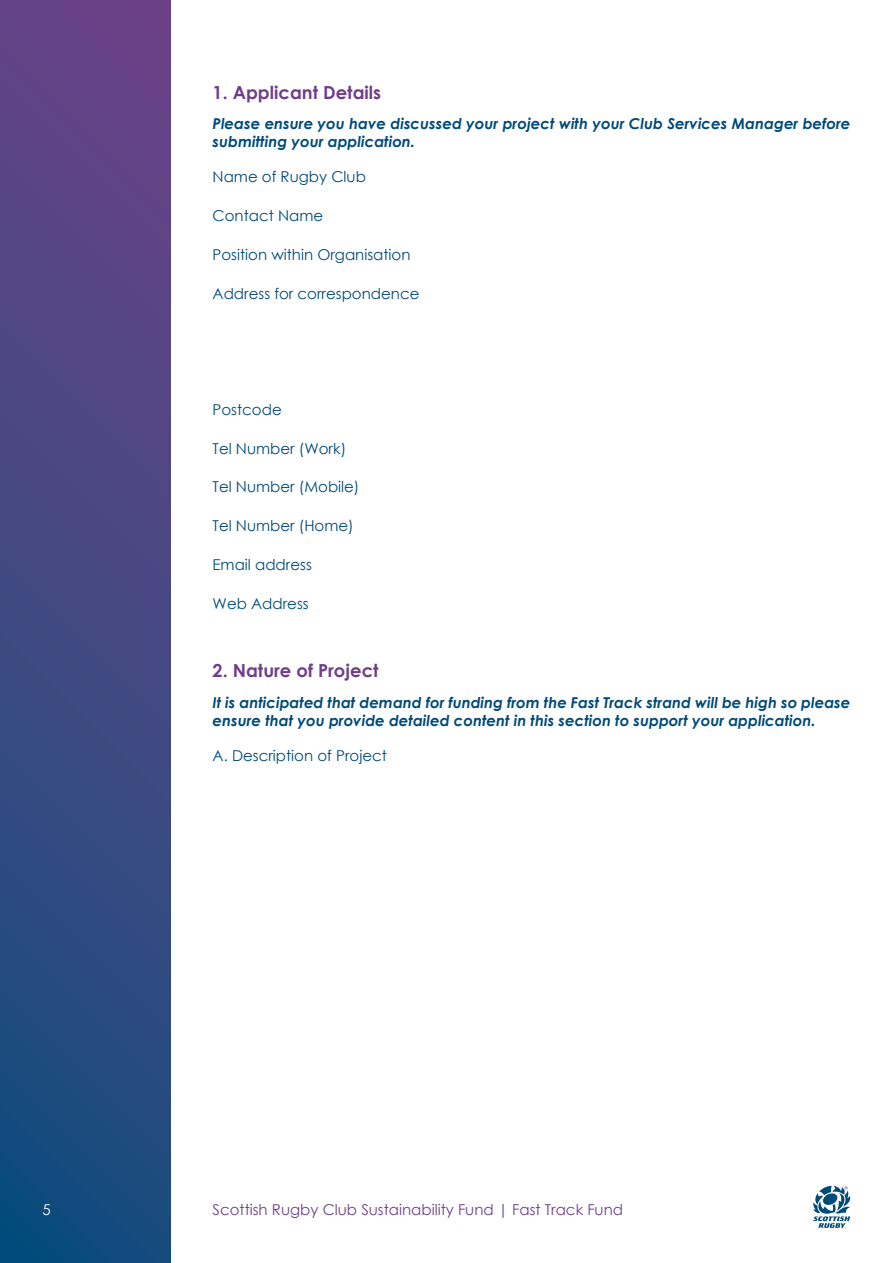
<style>
.page{position:relative;width:893px;height:1263px;background:#fff}
.page>*{position:absolute;margin:0;border:0;box-sizing:border-box;transform-origin:0 0}
.t1{font:700 18px "Century Gothic";color:#6e3f87}
.t2{font:italic 700 15px/18px "Century Gothic";color:#004a7a}
.t3{font:15px "Century Gothic";color:#004a7a}
.t4{font:15px "Century Gothic";color:#6e3f87}
.t5{font:15px "Century Gothic";color:#fff}
</style>
<div class="page">
<div style="left:0;top:0;width:170px;height:1263px;background:linear-gradient(to bottom,#6c4388,#144d7d)"></div>
<svg style="left:813px;top:1186px;width:37px;height:42px"></svg>
<p class="t1" style="left:213px;top:78px;width:170px">1. Applicant Details</p>
<p class="t2" style="left:213px;top:114px;width:639px">Please ensure you have discussed your project with your Club Services Manager before submitting your application.</p>
<p class="t3" style="left:213px;top:166px;width:155px">Name of Rugby Club</p>
<p class="t3" style="left:213px;top:205px;width:112px">Contact Name</p>
<p class="t3" style="left:213px;top:244px;width:199px">Position within Organisation</p>
<p class="t3" style="left:213px;top:283px;width:208px">Address for correspondence</p>
<p class="t3" style="left:213px;top:399px;width:71px">Postcode</p>
<p class="t3" style="left:213px;top:438px;width:135px">Tel Number (Work)</p>
<p class="t3" style="left:213px;top:476px;width:148px">Tel Number (Mobile)</p>
<p class="t3" style="left:213px;top:515px;width:143px">Tel Number (Home)</p>
<p class="t3" style="left:213px;top:554px;width:101px">Email address</p>
<p class="t3" style="left:213px;top:593px;width:98px">Web Address</p>
<p class="t1" style="left:213px;top:657px;width:167px">2. Nature of Project</p>
<p class="t2" style="left:213px;top:693px;width:639px">It is anticipated that demand for funding from the Fast Track strand will be high so please ensure that you provide detailed content in this section to support your application.</p>
<p class="t3" style="left:213px;top:745px;width:176px">A. Description of Project</p>
<p class="t5" style="left:43px;top:1199px;width:10px">5</p>
<p class="t4" style="left:213px;top:1199px;width:412px">Scottish Rugby Club Sustainability Fund | Fast Track Fund</p>
</div>
